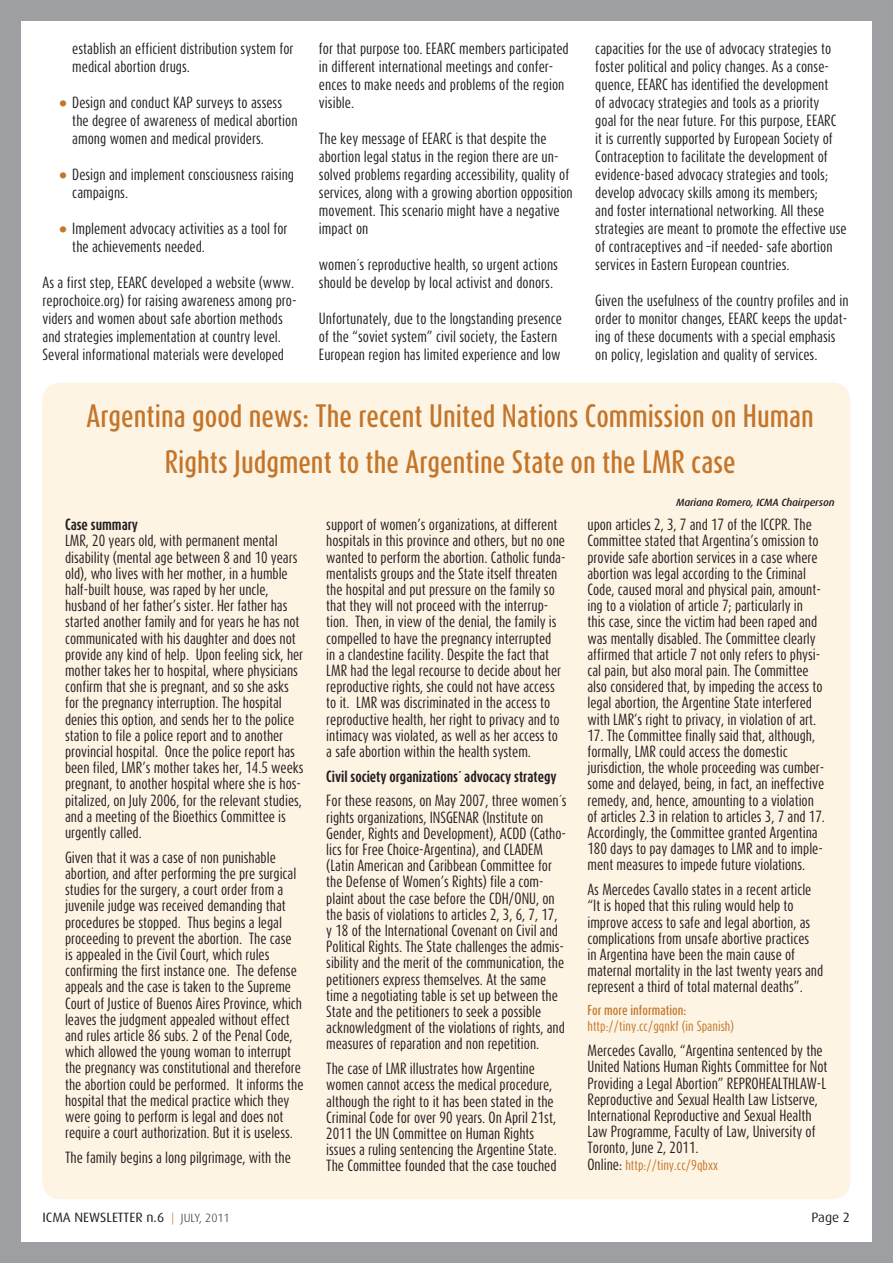
<style>
.page{position:relative;width:893px;height:1263px;background:#9d9fa2}
.page>*{position:absolute;margin:0;border:0;box-sizing:border-box;transform-origin:0 0}
.t1{font:500 27px/46.8px "Dax Compact";color:#c47529;text-align:center}
.bullets{font:13.5px/16.2px "Dax Compact";letter-spacing:-.005em;color:#231f20}
.t2{font:700 13.5px "Dax Compact";letter-spacing:-.005em;color:#231f20}
.Paragraph_Style_1{font:13.5px "Dax";color:#231f20}
.t3{font:12px/16.2px "Dax Compact";color:#c47529}
.Title_2{font:italic 500 10.5px "Dax";letter-spacing:-.01em;color:#231f20}
.s1{font-family:"Dax Wide";font-weight:900;color:#c47529}
.s2{font-weight:700}
.s3{font-weight:500}
.s4{font-size:13.5px;color:#231f20}
.s5{font-weight:300;font-size:12px;color:#cb6627}
.s6{font-weight:300;font-size:12px}
</style>
<div class="page">
<div style="left:21px;top:21px;width:851px;height:1221px;background:#fff"></div>
<div style="left:42px;top:383px;width:808px;height:816px;background:#fdf4e4;border-radius:18px"></div>
<p class="bullets" style="left:72px;top:39px;width:223px;line-height:18px">establish an efficient distribution system for medical abortion drugs.</p>
<p class="bullets" style="left:72px;top:93px;width:227px;line-height:18px;text-indent:-13px"><span class="s1">•</span> Design and conduct KAP surveys to assess the degree of awareness of medical abortion among women and medical providers.</p>
<p class="bullets" style="left:72px;top:165px;width:223px;line-height:18px;text-indent:-13px"><span class="s1">•</span> Design and implement consciousness raising campaigns.</p>
<p class="bullets" style="left:72px;top:219px;width:217px;line-height:18px;text-indent:-13px"><span class="s1">•</span> Implement advocacy activities as a tool for the achievements needed.</p>
<p class="bullets" style="left:43px;top:273px;width:256px;line-height:18px">As a first step, EEARC developed a website (www. reprochoice.org) for raising awareness among pro&shy;viders and women about safe abortion methods and strategies implementation at country level.<br>Several informational materials were developed</p>
<p class="bullets" style="left:319px;top:39px;width:251px;line-height:18px">for that purpose too. EEARC members participated in different international meetings and confer&shy;ences to make needs and problems of the region visible.</p>
<p class="bullets" style="left:319px;top:129px;width:255px;line-height:18px">The key message of EEARC is that despite the abortion legal status in the region there are un&shy;solved problems regarding accessibility, quality of services, along with a growing abortion opposition movement. This scenario might have a negative impact on</p>
<p class="bullets" style="left:319px;top:255px;width:241px;line-height:18px">women´s reproductive health, so urgent actions should be develop by local activist and donors.</p>
<p class="bullets" style="left:319px;top:309px;width:245px;line-height:18px">Unfortunately, due to the longstanding presence of the “soviet system” civil society, the Eastern<br>European region has limited experience and low</p>
<p class="bullets" style="left:595px;top:39px;width:253px;line-height:18px">capacities for the use of advocacy strategies to foster political and policy changes. As a conse&shy;quence, EEARC has identified the development<br>of advocacy strategies and tools as a priority<br>goal for the near future. For this purpose, EEARC it is currently supported by European Society of Contraception to facilitate the development of evidence-based advocacy strategies and tools; develop advocacy skills among its members;<br>and foster international networking. All these strategies are meant to promote the effective use of contraceptives and –if needed- safe abortion services in Eastern European countries.</p>
<p class="bullets" style="left:595px;top:291px;width:255px;line-height:18px">Given the usefulness of the country profiles and in order to monitor changes, EEARC keeps the updat&shy;ing of these documents with a special emphasis on policy, legislation and quality of services.</p>
<p class="t1" style="left:87px;top:392px;width:729px">Argentina good news: The recent United Nations Commission on Human<br>Rights Judgment to the Argentine State on the LMR case</p>
<p class="Title_2" style="left:676px;top:496px;width:160px">Mariana Romero, ICMA Chairperson</p>
<p class="bullets" style="left:65px;top:516px;width:240px"><span class="s2">Case summary<br></span>LMR, 20 years old, with permanent mental disability (mental age between 8 and 10 years old), who lives with her mother, in a humble half-built house, was raped by her uncle, husband of her father’s sister. Her father has started another family and for years he has not communicated with his daughter and does not provide any kind of help. Upon feeling sick, her mother takes her to hospital, where physicians confirm that she is pregnant, and so she asks for the pregnancy interruption. The hospital denies this option, and sends her to the police station to file a police report and to another provincial hospital. Once the police report has been filed, LMR’s mother takes her, 14.5 weeks pregnant, to another hospital where she is hos&shy;pitalized, on July 2006, for the relevant studies, and a meeting of the Bioethics Committee is urgently called.</p>
<p class="bullets" style="left:65px;top:849px;width:240px">Given that it was a case of non punishable abortion, and after performing the pre surgical studies for the surgery, a court order from a juvenile judge was received demanding that procedures be stopped. Thus begins a legal proceeding to prevent the abortion. The case<br>is appealed in the Civil Court, which rules confirming the first instance one. The defense appeals and the case is taken to the Supreme Court of Justice of Buenos Aires Province, which leaves the judgment appealed without effect and rules article 86 subs. 2 of the Penal Code, which allowed the young woman to interrupt the pregnancy was constitutional and therefore the abortion could be performed. It informs the hospital that the medical practice which they were going to perform is legal and does not require a court authorization. But it is useless.</p>
<p class="bullets" style="left:65px;top:1149px;width:227px">The family begins a long pilgrimage, with the</p>
<p class="bullets" style="left:326px;top:516px;width:241px">support of women’s organizations, at different hospitals in this province and others, but no one wanted to perform the abortion. Catholic funda&shy;mentalists groups and the State itself threaten the hospital and put pressure on the family so that they will not proceed with the interrup&shy;tion. Then, in view of the denial, the family is compelled to have the pregnancy interrupted<br>in a clandestine facility. Despite the fact that LMR had the legal recourse to decide about her reproductive rights, she could not have access to it. LMR was discriminated in the access to reproductive health, her right to privacy and to intimacy was violated, as well as her access to a safe abortion within the health system.</p>
<p class="t2" style="left:326px;top:767px;width:232px">Civil society organizations´ advocacy strategy</p>
<p class="bullets" style="left:326px;top:792px;width:242px">For these reasons, on May 2007, three women´s rights organizations, INSGENAR (Institute on Gender, Rights and Development), ACDD (Catho&shy;lics for Free Choice-Argentina), and CLADEM (Latin American and Caribbean Committee for the Defense of Women’s Rights) file a com&shy;plaint about the case before the CDH/ONU, on the basis of violations to articles 2, 3, 6, 7, 17, y 18 of the International Covenant on Civil and Political Rights. The State challenges the admis&shy;sibility and the merit of the communication, the petitioners express themselves. At the same time a negotiating table is set up between the State and the petitioners to seek a possible acknowledgment of the violations of rights, and measures of reparation and non repetition.</p>
<p class="bullets" style="left:326px;top:1060px;width:232px">The case of LMR illustrates how Argentine women cannot access the medical procedure, although the right to it has been stated in the Criminal Code for over 90 years. On April 21st, 2011 the UN Committee on Human Rights issues a ruling sentencing the Argentine State.<br>The Committee founded that the case touched</p>
<p class="bullets" style="left:587px;top:516px;width:237px">upon articles 2, 3, 7 and 17 of the ICCPR. The Committee stated that Argentina’s omission to provide safe abortion services in a case where abortion was legal according to the Criminal Code, caused moral and physical pain, amount&shy;ing to a violation of article 7; particularly in this case, since the victim had been raped and was mentally disabled. The Committee clearly affirmed that article 7 not only refers to physi&shy;cal pain, but also moral pain. The Committee also considered that, by impeding the access to legal abortion, the Argentine State interfered with LMR’s right to privacy, in violation of art.</p>
<p class="bullets" style="left:587px;top:727px;width:239px">17. The Committee finally said that, although, formally, LMR could access the domestic jurisdiction, the whole proceeding was cumber&shy;some and delayed, being, in fact, an ineffective remedy, and, hence, amounting to a violation of articles 2.3 in relation to articles 3, 7 and 17.<br>Accordingly, the Committee granted Argentina 180 days to pay damages to LMR and to imple&shy;ment measures to impede future violations.</p>
<p class="bullets" style="left:587px;top:881px;width:237px">As Mercedes Cavallo states in a recent article “It is hoped that this ruling would help to improve access to safe and legal abortion, as complications from unsafe abortive practices<br>in Argentina have been the main cause of maternal mortality in the last twenty years and represent a third of total maternal deaths”.</p>
<p class="t3" style="left:587px;top:1002px;width:148px"><span class="s3">For more information: </span>http://tiny.cc/gqnkf (in Spanish)</p>
<p class="bullets" style="left:587px;top:1042px;width:242px">Mercedes Cavallo, “Argentina sentenced by the United Nations Human Rights Committee for Not Providing a Legal Abortion” REPROHEALTHLAW-L Reproductive and Sexual Health Law Listserve, International Reproductive and Sexual Health Law Programme, Faculty of Law, University of Toronto, June 2, 2011.</p>
<p class="t3" style="left:587px;top:1156px;width:132px"><span class="s4">Online:</span> http://tiny.cc/9qbxx</p>
<p class="Paragraph_Style_1" style="left:43px;top:1210px;width:189px">ICMA NEWSLETTER n.6 <span class="s5">|</span> <span class="s6">JULY, 2011</span></p>
<p class="Paragraph_Style_1" style="left:811px;top:1210px;width:40px">Page 2</p>
</div>
